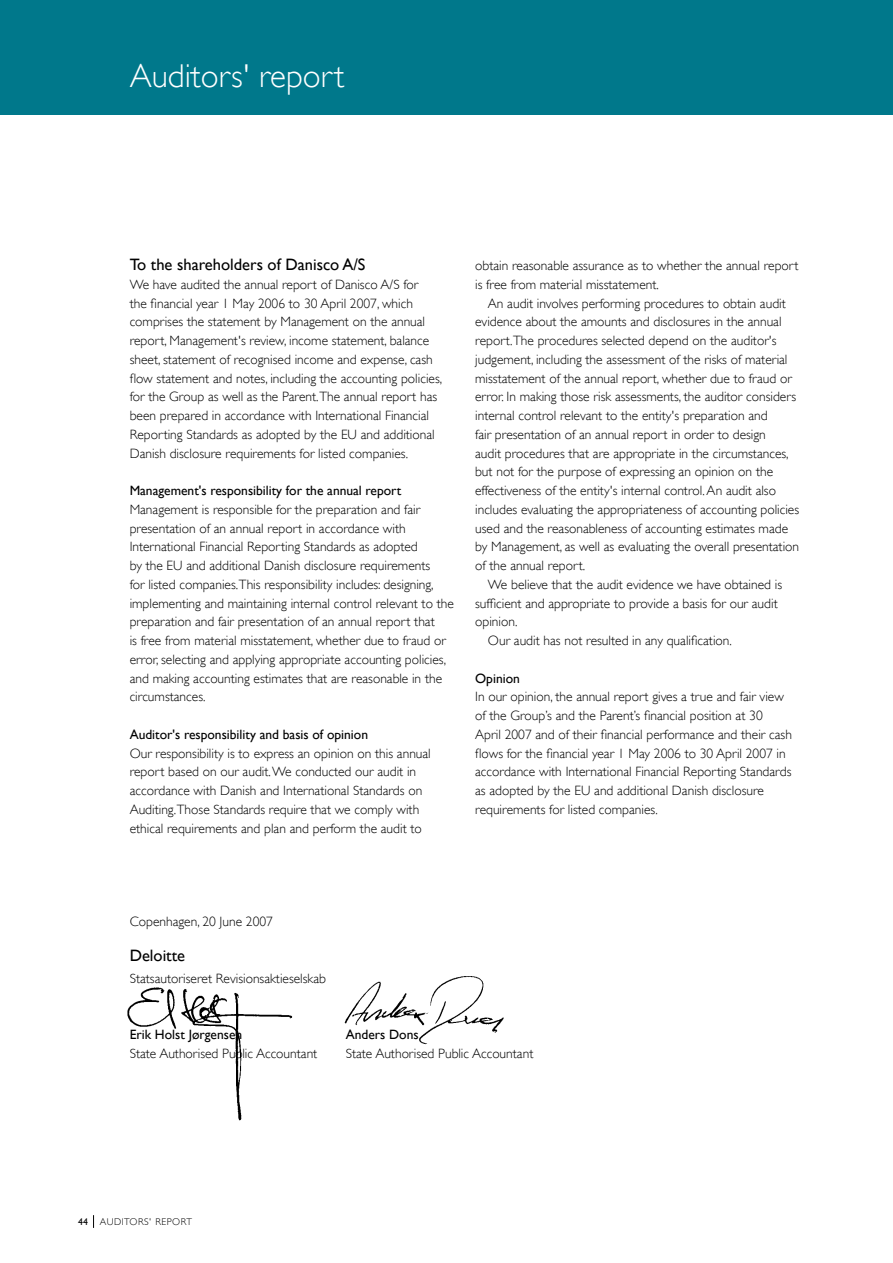
<style>
.page{position:relative;width:893px;height:1263px;background:#fff}
.page>*{position:absolute;margin:0;border:0;box-sizing:border-box;transform-origin:0 0}
.t1{font:300 33px "Gill Sans";color:#fff}
.t2{font:16.5px "Gill Sans";color:#000}
.t3{font:300 13.5px/18.8px "Gill Sans";color:#000}
.t4{font:13.5px "Gill Sans";color:#000}
.t5{font:300 9.75px "Gill Sans";letter-spacing:.05em;color:#000}
.s1{font-weight:400}
</style>
<div class="page">
<div style="left:0;top:0;width:893px;height:115px;background:#00788b"></div>
<svg style="left:93px;top:1215px;width:1px;height:13px"></svg>
<img style="left:344px;top:976px;width:160px;height:69px">
<img style="left:127px;top:987px;width:166px;height:134px">
<h1 class="t1" style="left:130px;top:56px;width:217px">Auditors' report</h1>
<p class="t2" style="left:130px;top:254px;width:237px">To the shareholders of Danisco A/S</p>
<p class="t3" style="left:130px;top:275px;width:314px">We have audited the annual report of Danisco A/S for<br>the financial year 1 May 2006 to 30 April 2007, which comprises the statement by Management on the annual report, Management's review, income statement, balance sheet, statement of recognised income and expense, cash flow statement and notes, including the accounting policies, for the Group as well as the Parent.The annual report has been prepared in accordance with I nternational Financial Reporting Standards as adopted by the EU and additional Danish disclosure requirements for listed companies.</p>
<p class="t4" style="left:130px;top:483px;width:273px">Management's responsibility for the annual report</p>
<p class="t3" style="left:130px;top:500px;width:326px">Management is responsible for the preparation and fair presentation of an annual report in accordance with<br>I nternational Financial Reporting Standards as adopted<br>by the EU and additional Danish disclosure requirements<br>for listed companies.This responsibility includes: designing, implementing and maintaining internal control relevant to the preparation and fair presentation of an annual report that<br>is free from material misstatement, whether due to fraud or error, selecting and applying appropriate accounting policies, and making accounting estimates that are reasonable in the circumstances.</p>
<p class="t4" style="left:130px;top:726px;width:240px">Auditor's responsibility and basis of opinion</p>
<p class="t3" style="left:130px;top:744px;width:303px">Our responsibility is to express an opinion on this annual report based on our audit. We conducted our audit in accordance with Danish and International Standards on Auditing.Those Standards require that we comply with ethical requirements and plan and perform the audit to</p>
<p class="t3" style="left:475px;top:256px;width:325px">obtain reasonable assurance as to whether the annual report is free from material misstatement.</p>
<p class="t3" style="left:475px;top:294px;width:325px;text-indent:13px">An audit involves performing procedures to obtain audit evidence about the amounts and disclosures in the annual report.The procedures selected depend on the auditor's judgement, including the assessment of the risks of material misstatement of the annual report, whether due to fraud or error. I n making those risk assessments, the auditor considers internal control relevant to the entity's preparation and<br>fair presentation of an annual report in order to design<br>audit procedures that are appropriate in the circumstances, but not for the purpose of expressing an opinion on the effectiveness of the entity's internal control. An audit also includes evaluating the appropriateness of accounting policies used and the reasonableness of accounting estimates made by Management, as well as evaluating the overall presentation of the annual report.</p>
<p class="t3" style="left:488px;top:575px;width:296px">We believe that the audit evidence we have obtained is</p>
<p class="t3" style="left:475px;top:594px;width:304px">sufficient and appropriate to provide a basis for our audit</p>
<p class="t3" style="left:475px;top:612px;width:44px">opinion.</p>
<p class="t3" style="left:488px;top:631px;width:245px">Our audit has not resulted in any qualification.</p>
<p class="t4" style="left:475px;top:670px;width:46px">Opinion</p>
<p class="t3" style="left:475px;top:687px;width:318px">I n our opinion, the annual report gives a true and fair view of the Group’s and the Parent’s financial position at 30<br>April 2007 and of their financial performance and their cash flows for the financial year 1 May 2006 to 30 April 2007 in accordance with I nternational Financial Reporting Standards as adopted by the EU and additional Danish disclosure requirements for listed companies.</p>
<p class="t3" style="left:130px;top:912px;width:145px">Copenhagen, 20 June 2007</p>
<p class="t2" style="left:130px;top:946px;width:57px">Deloitte</p>
<p class="t3" style="left:130px;top:969px;width:198px">Statsautoriseret Revisionsaktieselskab</p>
<p class="t4" style="left:130px;top:1026px;width:114px">Erik Holst Jørgensen</p>
<p class="t4" style="left:346px;top:1026px;width:74px">Anders Dons</p>
<p class="t3" style="left:130px;top:1044px;width:189px">State Authorised Public Accountant</p>
<p class="t3" style="left:346px;top:1044px;width:189px">State Authorised Public Accountant</p>
<p class="t5" style="left:78px;top:1216px;width:115px"><span class="s1">44</span> Auditors' report</p>
</div>
